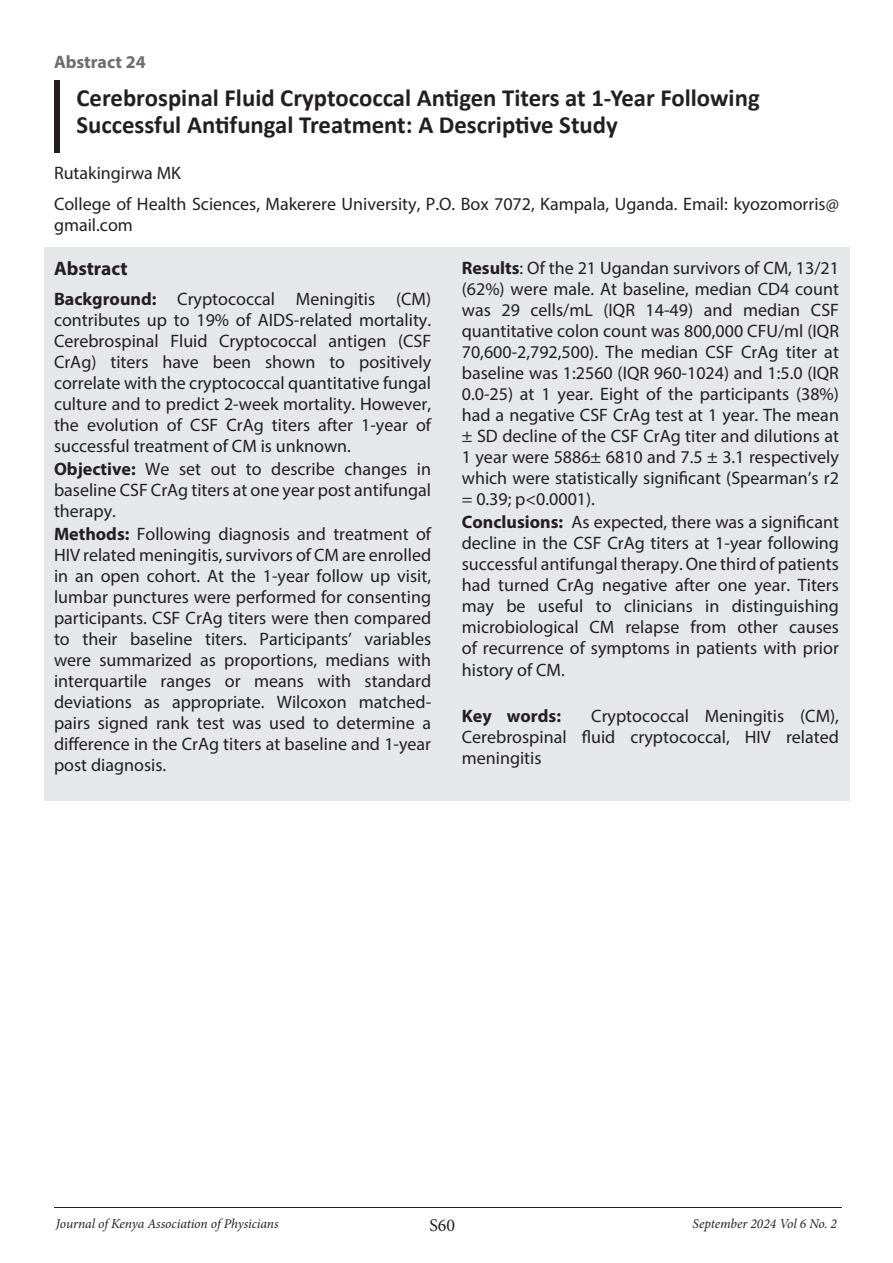
<style>
.page{position:relative;width:893px;height:1263px;background:#fff}
.page>*{position:absolute;margin:0;border:0;box-sizing:border-box;transform-origin:0 0}
.Heading_Heading{font:700 24.75px/26.7px "Calibri";color:#231f20}
.Sub_head{font:700 19.5px "Myriad Pro";color:#231f20}
.body_text{font:18px/21px "Myriad Pro";color:#231f20;text-align:justify}
.name{font:18px "Myriad Pro";color:#231f20}
.abstract_name{font:700 18px "Myriad Pro";color:#6c6d70}
.body_text-2{font:700 18px "Myriad Pro";color:#231f20}
.t1{font:18px "Minion Pro";color:#231f20}
.t2{font:italic 13.5px "Minion Pro";letter-spacing:-.005em;color:#231f20}
.s1{font-weight:700}
</style>
<div class="page">
<hr style="left:54px;top:1207px;width:788px;height:1px;background:#231f20">
<div style="left:44px;top:247px;width:805px;height:553px;background:#e6e7e9"></div>
<div style="left:54px;top:81px;width:6px;height:72px;background:#231f20"></div>
<p class="abstract_name" style="left:54px;top:50px;width:93px">Abstract 24</p>
<p class="Heading_Heading" style="left:76px;top:85px;width:685px">Cerebrospinal Fluid Cryptococcal Antigen Titers at 1-Year Following<br>Successful Antifungal Treatment: A Descriptive Study</p>
<p class="name" style="left:54px;top:162px;width:129px">Rutakingirwa MK</p>
<p class="body_text" style="left:54px;top:193px;width:786px">College of Health Sciences, Makerere University, P.O. Box 7072, Kampala, Uganda. Email: kyozomorris@ gmail.com</p>
<p class="Sub_head" style="left:54px;top:256px;width:75px">Abstract</p>
<p class="body_text" style="left:54px;top:288px;width:379px"><span class="s1">Background:</span> Cryptococcal Meningitis (CM) contributes up to 19% of AIDS-related mortality.<br>Cerebrospinal Fluid Cryptococcal antigen (CSF CrAg) titers have been shown to positively correlate with the cryptococcal quantitative fungal culture and to predict 2-week mortality. However, the evolution of CSF CrAg titers after 1-year of successful treatment of CM is unknown.</p>
<p class="body_text" style="left:54px;top:458px;width:379px"><span class="s1">Objective:</span> We set out to describe changes in baseline CSF CrAg titers at one year post antifungal therapy.</p>
<p class="body_text" style="left:54px;top:523px;width:379px"><span class="s1">Methods:</span> Following diagnosis and treatment of HIV related meningitis, survivors of CM are enrolled in an open cohort. At the 1-year follow up visit, lumbar punctures were performed for consenting participants. CSF CrAg titers were then compared to their baseline titers. Participants’ variables were summarized as proportions, medians with interquartile ranges or means with standard deviations as appropriate. Wilcoxon matched&shy;pairs signed rank test was used to determine a difference in the CrAg titers at baseline and 1-year post diagnosis.</p>
<p class="body_text" style="left:462px;top:257px;width:379px"><span class="s1">Results</span>: Of the 21 Ugandan survivors of CM, 13/21 (62%) were male. At baseline, median CD4 count was 29 cells/mL (IQR 14-49) and median CSF quantitative colon count was 800,000 CFU/ml (IQR 70,600-2,792,500). The median CSF CrAg titer at baseline was 1:2560 (IQR 960-1024) and 1:5.0 (IQR 0.0-25) at 1 year. Eight of the participants (38%) had a negative CSF CrAg test at 1 year. The mean ± SD decline of the CSF CrAg titer and dilutions at 1 year were 5886± 6810 and 7.5 ± 3.1 respectively which were statistically significant (Spearman’s r2 = 0.39; p&lt;0.0001).</p>
<p class="body_text" style="left:462px;top:512px;width:379px"><span class="s1">Conclusions:</span> As expected, there was a significant decline in the CSF CrAg titers at 1-year following successful antifungal therapy. One third of patients had turned CrAg negative after one year. Titers may be useful to clinicians in distinguishing microbiological CM relapse from other causes of recurrence of symptoms in patients with prior history of CM.</p>
<p class="body_text-2" style="left:462px;top:704px;width:101px">Key words:</p>
<p class="body_text" style="left:462px;top:705px;width:379px;text-indent:129px">Cryptococcal Meningitis (CM), Cerebrospinal fluid cryptococcal, HIV related meningitis</p>
<p class="t2" style="left:56px;top:1214px;width:224px">Journal of Kenya Association of Physicians</p>
<p class="t1" style="left:429px;top:1213px;width:27px">S60</p>
<p class="t2" style="left:693px;top:1214px;width:146px">September 2024 Vol 6 No. 2</p>
</div>
